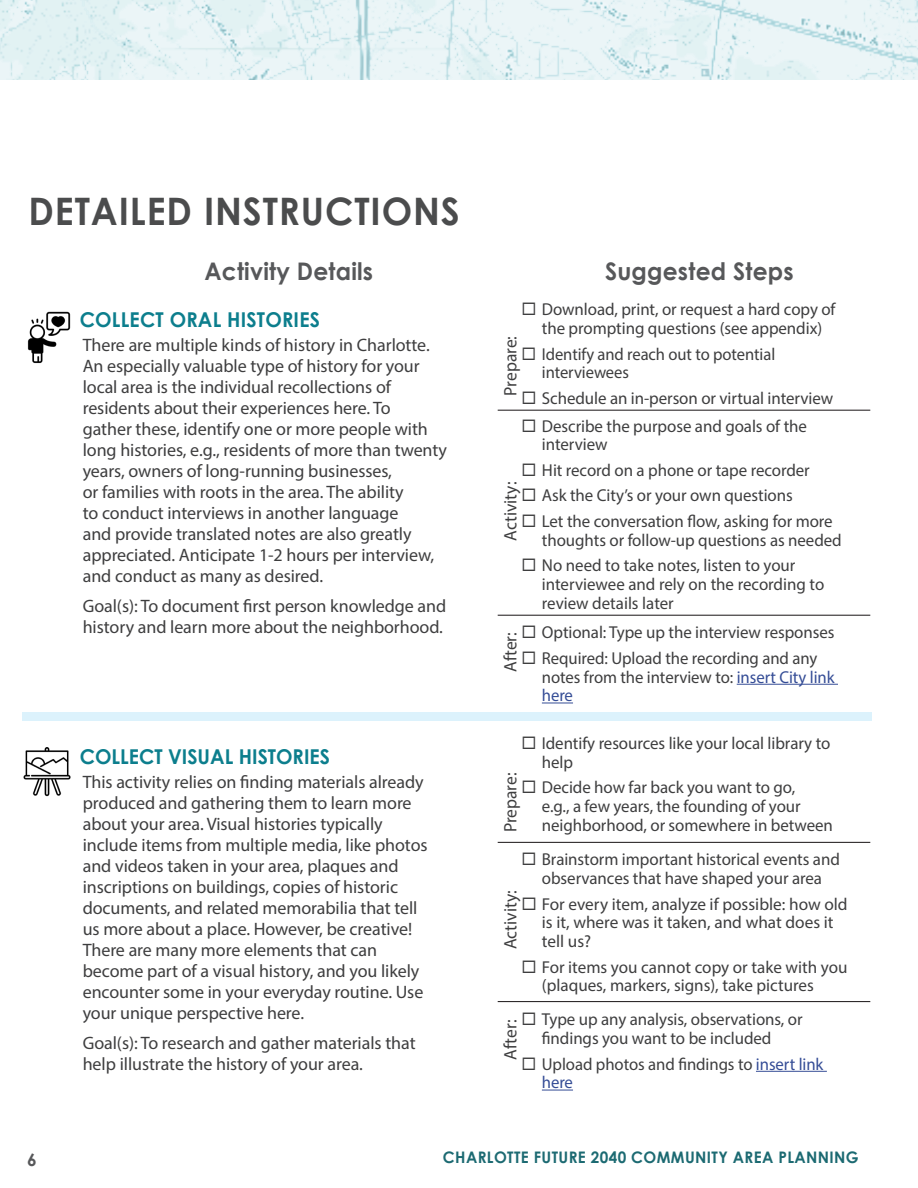
<style>
.page{position:relative;width:918px;height:1188px;background:#fff}
.page>*{position:absolute;margin:0;border:0;box-sizing:border-box;transform-origin:0 0}
.H2_-_White{font:700 37.8px "Century Gothic";letter-spacing:.025em;color:#4b4c4d;scale:.96 1}
.H4-tang{font:700 24.3px "Century Gothic";letter-spacing:.01em;color:#57585a;scale:.96 1}
.H4-tang-2{font:700 20.4px "Century Gothic";color:#0c7e8d;scale:.96 1}
.Body{font:18px/21px "Myriad Pro";letter-spacing:-.005em;color:#3e3e3f}
.t1{font:17.25px/18.8px "Myriad Pro";letter-spacing:-.005em;color:#3e3e3f}
.t2{font:17.25px/18.8px "Myriad Pro";letter-spacing:-.005em;color:#3e3e3f;scale:.96 1}
.t3{font:700 17.25px "Century Gothic";color:#57585a}
.t4{font:700 15.9px "Century Gothic";letter-spacing:.025em;color:#1c6a72;scale:.96 1}
.s1{color:#354d96}
</style>
<div class="page">
<div style="left:22px;top:712px;width:850px;height:9px;background:#dcf2fc"></div>
<svg style="left:0;top:0;width:918px;height:79px;fill:#e8f4f6"></svg>
<img style="left:27px;top:311px;width:44px;height:53px">
<hr style="left:737px;top:684px;width:101px;height:1px;background:#354d96">
<hr style="left:542px;top:703px;width:31px;height:1px;background:#354d96">
<hr style="left:756px;top:1071px;width:71px;height:1px;background:#354d96">
<hr style="left:542px;top:1090px;width:31px;height:1px;background:#354d96">
<hr style="left:498px;top:410px;width:372px;height:1px;background:#231f20">
<hr style="left:498px;top:842px;width:372px;height:1px;background:#231f20">
<hr style="left:498px;top:615px;width:372px;height:1px;background:#231f20">
<hr style="left:498px;top:1001px;width:372px;height:1px;background:#231f20">
<img style="left:23px;top:747px;width:48px;height:50px">
<p class="H2_-_White" style="left:28px;top:182px;width:451px">DETAILED INSTRUCTIONS</p>
<p class="H4-tang" style="left:204px;top:252px;width:177px">Activity Details</p>
<p class="H4-tang" style="left:605px;top:252px;width:198px">Suggested Steps</p>
<p class="t1" style="left:542px;top:300px;width:295px">Download, print, or request a hard copy of the prompting questions (see appendix)</p>
<p class="t2" style="left:542px;top:344px;width:245px">Identify and reach out to potential interviewees</p>
<p class="t1" style="left:542px;top:388px;width:293px">Schedule an in-person or virtual interview</p>
<p class="H4-tang-2" style="left:80px;top:304px;width:252px">COLLECT ORAL HISTORIES</p>
<p class="Body" style="left:500px;top:396px;width:61px;rotate:-90deg">Prepare:</p>
<p class="Body" style="left:83px;top:334px;width:366px">There are multiple kinds of history in Charlotte.<br>An especially valuable type of history for your local area is the individual recollections of residents about their experiences here. To<br>gather these, identify one or more people with long histories, e.g., residents of more than twenty years, owners of long-running businesses,<br>or families with roots in the area. The ability<br>to conduct interviews in another language<br>and provide translated notes are also greatly appreciated. Anticipate 1-2 hours per interview, and conduct as many as desired.</p>
<p class="Body" style="left:83px;top:595px;width:365px">Goal(s): To document first person knowledge and history and learn more about the neighborhood.</p>
<p class="t1" style="left:542px;top:416px;width:267px">Describe the purpose and goals of the interview</p>
<p class="t1" style="left:542px;top:461px;width:269px">Hit record on a phone or tape recorder</p>
<p class="t1" style="left:542px;top:486px;width:252px">Ask the City’s or your own questions</p>
<p class="t1" style="left:542px;top:512px;width:301px">Let the conversation flow, asking for more thoughts or follow-up questions as needed</p>
<p class="t1" style="left:542px;top:556px;width:284px">No need to take notes, listen to your interviewee and rely on the recording to review details later</p>
<p class="Body" style="left:500px;top:541px;width:61px;rotate:-90deg">Activity:</p>
<p class="t1" style="left:542px;top:623px;width:294px">Optional: Type up the interview responses</p>
<p class="t1" style="left:542px;top:648px;width:294px">Required: Upload the recording and any notes from the interview to: <span class="s1">insert City link here</span></p>
<p class="Body" style="left:500px;top:672px;width:41px;rotate:-90deg">After:</p>
<p class="H4-tang-2" style="left:80px;top:741px;width:262px">COLLECT VISUAL HISTORIES</p>
<p class="Body" style="left:83px;top:771px;width:346px">This activity relies on finding materials already produced and gathering them to learn more about your area. Visual histories typically include items from multiple media, like photos and videos taken in your area, plaques and inscriptions on buildings, copies of historic documents, and related memorabilia that tell us more about a place. However, be creative!<br>There are many more elements that can become part of a visual history, and you likely encounter some in your everyday routine. Use your unique perspective here.</p>
<p class="Body" style="left:83px;top:1032px;width:334px">Goal(s): To research and gather materials that help illustrate the history of your area.</p>
<p class="Body" style="left:500px;top:832px;width:61px;rotate:-90deg">Prepare:</p>
<p class="Body" style="left:500px;top:949px;width:61px;rotate:-90deg">Activity:</p>
<p class="Body" style="left:500px;top:1060px;width:41px;rotate:-90deg">After:</p>
<p class="t1" style="left:542px;top:734px;width:290px">Identify resources like your local library to help</p>
<p class="t1" style="left:542px;top:778px;width:293px">Decide how far back you want to go,<br>e.g., a few years, the founding of your neighborhood, or somewhere in between</p>
<p class="t1" style="left:542px;top:850px;width:299px">Brainstorm important historical events and observances that have shaped your area</p>
<p class="t1" style="left:542px;top:894px;width:307px">For every item, analyze if possible: how old is it, where was it taken, and what does it tell us?</p>
<p class="t1" style="left:542px;top:957px;width:307px">For items you cannot copy or take with you (plaques, markers, signs), take pictures</p>
<p class="t1" style="left:542px;top:1010px;width:262px">Type up any analysis, observations, or findings you want to be included</p>
<p class="t1" style="left:542px;top:1054px;width:283px">Upload photos and findings to <span class="s1">insert link here</span></p>
<p class="t3" style="left:27px;top:1147px;width:11px">6</p>
<p class="t4" style="left:443px;top:1145px;width:435px">CHARLOTTE FUTURE 2040 COMMUNITY AREA PLANNING</p>
</div>
